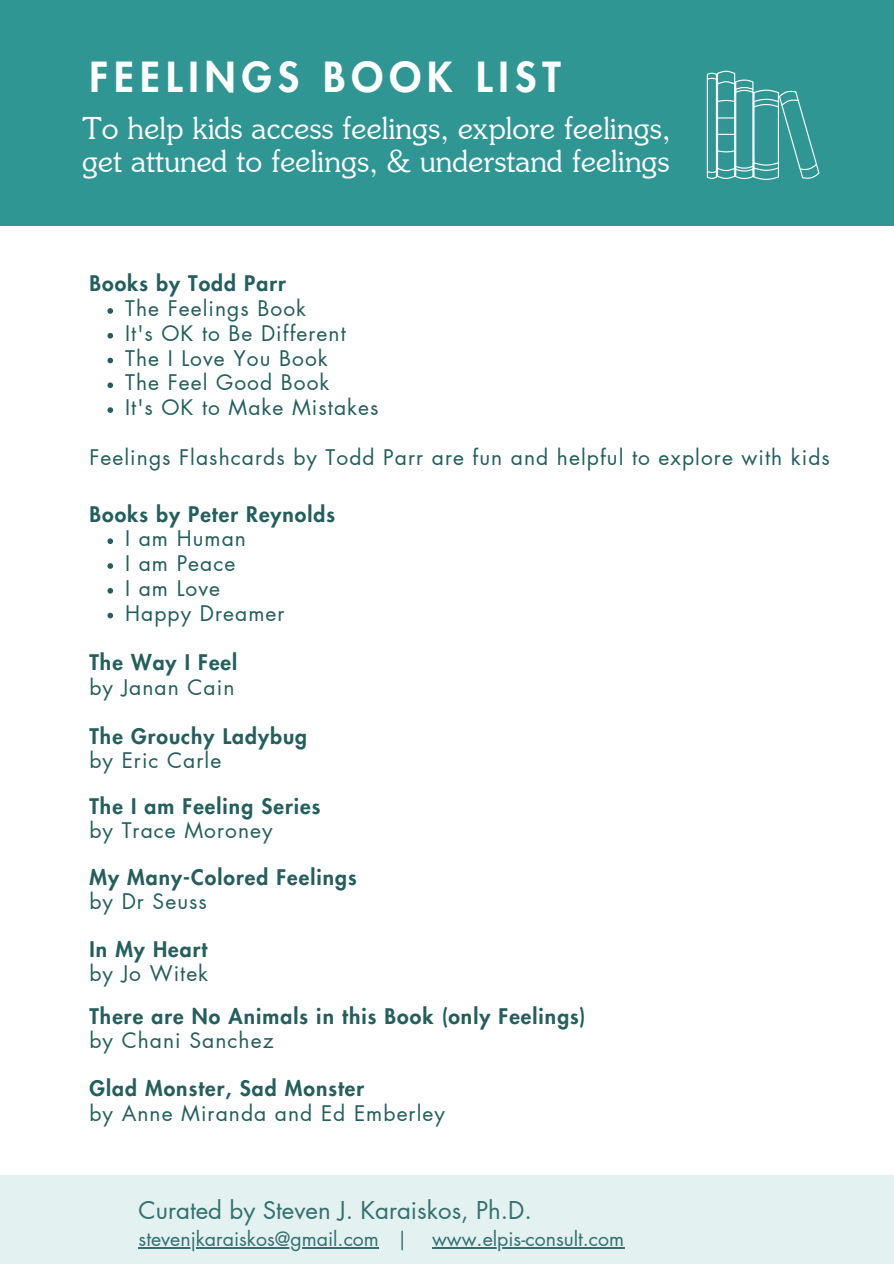
<style>
.page{position:relative;width:894px;height:1264px;background:#fff}
.page>*{position:absolute;margin:0;border:0;box-sizing:border-box;transform-origin:0 0}
.t1{font:800 40.5px "Futura LT Pro";letter-spacing:.15em;color:#fff}
.t2{font:300 30px/32.7px "Souvenir Std";color:#fff}
.t3{font:24px "Futura LT Pro";color:#347070}
.t4{font:21px "Futura LT Pro";letter-spacing:.05em;color:#245f5e}
.t5{font:800 21px "Futura LT Pro";letter-spacing:.05em;color:#245f5e}
.t6{font:19.5px "Futura LT Pro";color:#347070}
</style>
<div class="page">
<div style="left:0;top:0;width:893px;height:225px;background:#309694"></div>
<div style="left:0;top:1175px;width:893px;height:88px;background:#e3f2f0"></div>
<svg style="left:107px;top:308px;width:6px;height:6px"></svg>
<svg style="left:107px;top:333px;width:6px;height:5px"></svg>
<svg style="left:107px;top:358px;width:6px;height:5px"></svg>
<svg style="left:107px;top:382px;width:6px;height:6px"></svg>
<svg style="left:107px;top:407px;width:6px;height:6px"></svg>
<hr style="left:138px;top:1247px;width:241px;height:1px;background:#347070">
<hr style="left:432px;top:1247px;width:192px;height:1px;background:#347070">
<svg style="left:706px;top:71px;width:113px;height:109px"></svg>
<svg style="left:107px;top:538px;width:6px;height:6px"></svg>
<svg style="left:107px;top:563px;width:6px;height:6px"></svg>
<svg style="left:107px;top:588px;width:6px;height:5px"></svg>
<svg style="left:107px;top:612px;width:6px;height:6px"></svg>
<p class="t1" style="left:89px;top:58px;width:472px">FEELINGS BOOK LIST</p>
<p class="t2" style="left:82px;top:115px;width:589px">To help kids access feelings, explore feelings, get attuned to feelings, &amp; understand feelings</p>
<p class="t5" style="left:89px;top:274px;width:198px">Books by Todd Parr</p>
<p class="t4" style="left:125px;top:299px;width:182px">The Feelings Book</p>
<p class="t4" style="left:125px;top:323px;width:222px">It's OK to Be Different</p>
<p class="t4" style="left:125px;top:348px;width:204px">The I Love You Book</p>
<p class="t4" style="left:125px;top:373px;width:206px">The Feel Good Book</p>
<p class="t4" style="left:125px;top:398px;width:255px">It's OK to Make Mistakes</p>
<p class="t4" style="left:89px;top:447px;width:741px">Feelings Flashcards by Todd Parr are fun and helpful to explore with kids</p>
<p class="t5" style="left:89px;top:504px;width:247px">Books by Peter Reynolds</p>
<p class="t4" style="left:125px;top:529px;width:122px">I am Human</p>
<p class="t4" style="left:125px;top:553px;width:112px">I am Peace</p>
<p class="t4" style="left:125px;top:578px;width:96px">I am Love</p>
<p class="t4" style="left:125px;top:603px;width:161px">Happy Dreamer</p>
<p class="t5" style="left:89px;top:653px;width:149px">The Way I Feel</p>
<p class="t4" style="left:89px;top:677px;width:146px">by Janan Cain</p>
<p class="t5" style="left:89px;top:726px;width:219px">The Grouchy Ladybug</p>
<p class="t4" style="left:89px;top:751px;width:133px">by Eric Carle</p>
<p class="t5" style="left:89px;top:796px;width:232px">The I am Feeling Series</p>
<p class="t4" style="left:89px;top:821px;width:185px">by Trace Moroney</p>
<p class="t5" style="left:89px;top:867px;width:269px">My Many-Colored Feelings</p>
<p class="t4" style="left:89px;top:892px;width:119px">by Dr Seuss</p>
<p class="t5" style="left:89px;top:939px;width:119px">In My Heart</p>
<p class="t4" style="left:89px;top:964px;width:120px">by Jo Witek</p>
<p class="t5" style="left:89px;top:1006px;width:497px">There are No Animals in this Book (only Feelings)</p>
<p class="t4" style="left:89px;top:1031px;width:186px">by Chani Sanchez</p>
<p class="t5" style="left:89px;top:1078px;width:276px">Glad Monster, Sad Monster</p>
<p class="t4" style="left:89px;top:1103px;width:357px">by Anne Miranda and Ed Emberley</p>
<p class="t3" style="left:138px;top:1199px;width:395px">Curated by Steven J. Karaiskos, Ph.D.</p>
<p class="t6" style="left:138px;top:1230px;width:487px">stevenjkaraiskos@gmail.com | www.elpis-consult.com</p>
</div>
